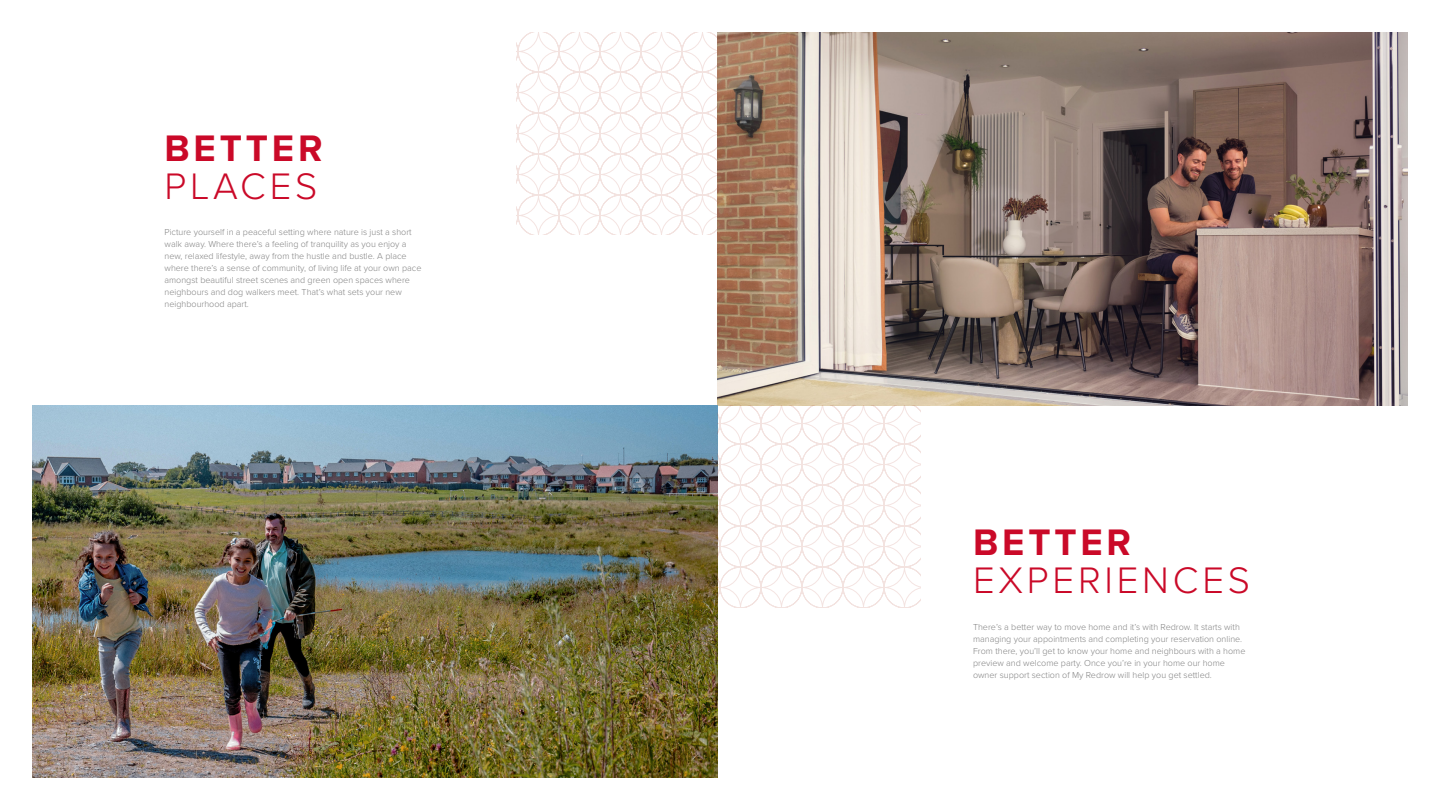
<style>
.page{position:relative;width:1440px;height:810px;background:#fff}
.page>*{position:absolute;margin:0;border:0;box-sizing:border-box;transform-origin:0 0}
.t1{font:300 38.25px "Proxima Nova";letter-spacing:.1em;color:#ca0928}
.t2{font:700 38.25px "Proxima Nova";letter-spacing:.1em;color:#ca0928}
.t3{font:300 9px/12px "Proxima Nova";color:#828282}
</style>
<div class="page">
<svg style="left:516px;top:33px;width:202px;height:202px"></svg>
<img style="left:718px;top:33px;width:690px;height:372px">
<img style="left:32px;top:405px;width:686px;height:373px">
<svg style="left:718px;top:405px;width:202px;height:202px"></svg>
<h1 class="t2" style="left:164px;top:120px;width:160px">BETTER</h1>
<h1 class="t1" style="left:164px;top:158px;width:154px">PLACES</h1>
<p class="t3" style="left:165px;top:226px;width:258px">Picture yourself in a peaceful setting where nature is just a short walk away. Where there’s a feeling of tranquility as you enjoy a new, relaxed lifestyle, away from the hustle and bustle. A place where there’s a sense of community, of living life at your own pace amongst beautiful street scenes and green open spaces where neighbours and dog walkers meet. That’s what sets your new neighbourhood apart.</p>
<h1 class="t2" style="left:973px;top:513px;width:160px">BETTER</h1>
<h1 class="t1" style="left:973px;top:552px;width:278px">EXPERIENCES</h1>
<p class="t3" style="left:973px;top:620px;width:274px">There’s a better way to move home and it’s with Redrow. It starts with managing your appointments and completing your reservation online.<br>From there, you’ll get to know your home and neighbours with a home preview and welcome party. Once you’re in your home our home owner support section of My Redrow will help you get settled.</p>
</div>
